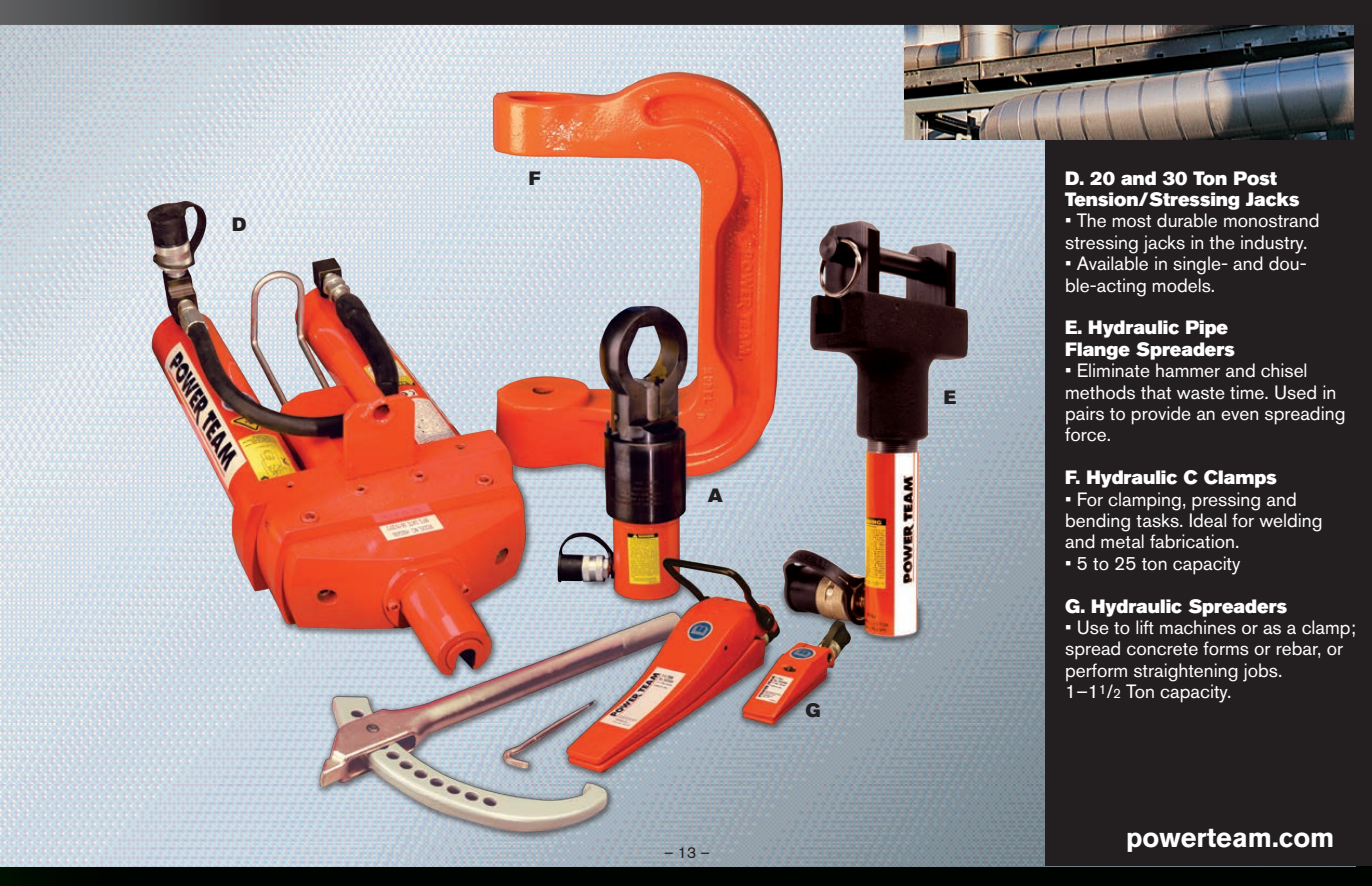
<style>
.page{position:relative;width:1372px;height:886px;background:#fff}
.page>*{position:absolute;margin:0;border:0;box-sizing:border-box;transform-origin:0 0}
.t1{font:700 27px "Akzidenz Grotesk BE";color:#fff}
.t2{font:19.12px/21.4px "Akzidenz Grotesk BE";color:#fff}
.t3{font:19.12px/21.4px "Akzidenz Grotesk BE Super";color:#fff}
.t4{font:19.12px "Akzidenz Grotesk BE Super";color:#231f20}
.t5{font:15.75px "Akzidenz Grotesk BE";color:#231f20}
.s1{font-size:13.5px}
</style>
<div class="page">
<svg style="left:0;top:865px;width:1371px;height:20px;background:#0e1310"></svg>
<img style="left:0;top:25px;width:1044px;height:840px">
<div style="left:1044px;top:0;width:327px;height:865px;background:#231f20"></div>
<img style="left:904px;top:25px;width:448px;height:114px">
<img style="left:112px;top:42px;width:932px;height:817px">
<svg style="left:0;top:0;width:1372px;height:25px"></svg>
<p class="t4" style="left:232px;top:212px;width:16px">D</p>
<p class="t4" style="left:528px;top:167px;width:13px">F</p>
<p class="t4" style="left:707px;top:484px;width:17px">A</p>
<p class="t5" style="left:664px;top:842px;width:47px">– 13 –</p>
<p class="t4" style="left:805px;top:698px;width:17px">G</p>
<p class="t4" style="left:943px;top:386px;width:14px">E</p>
<p class="t3" style="left:1064px;top:167px;width:236px">D. 20 and 30 Ton Post<br>Tension/Stressing Jacks</p>
<p class="t2" style="left:1064px;top:210px;width:256px">• The most durable monostrand stressing jacks in the industry.</p>
<p class="t2" style="left:1064px;top:252px;width:243px">• Available in single- and dou&shy;ble-acting models.</p>
<p class="t3" style="left:1064px;top:317px;width:171px">E. Hydraulic Pipe<br>Flange Spreaders</p>
<p class="t2" style="left:1064px;top:359px;width:282px">• Eliminate hammer and chisel methods that waste time. Used in pairs to provide an even spreading force.</p>
<p class="t3" style="left:1064px;top:466px;width:213px">F. Hydraulic C Clamps</p>
<p class="t2" style="left:1064px;top:488px;width:259px">• For clamping, pressing and bending tasks. Ideal for welding and metal fabrication.</p>
<p class="t2" style="left:1064px;top:552px;width:177px">• 5 to 25 ton capacity</p>
<p class="t3" style="left:1064px;top:595px;width:223px">G. Hydraulic Spreaders</p>
<p class="t2" style="left:1064px;top:616px;width:292px">• Use to lift machines or as a clamp; spread concrete forms or rebar, or perform straightening jobs.<br>1–1<sup>1</sup>/<span class="s1">2</span> Ton capacity.</p>
<h1 class="t1" style="left:1125px;top:821px;width:210px">powerteam.com</h1>
</div>
